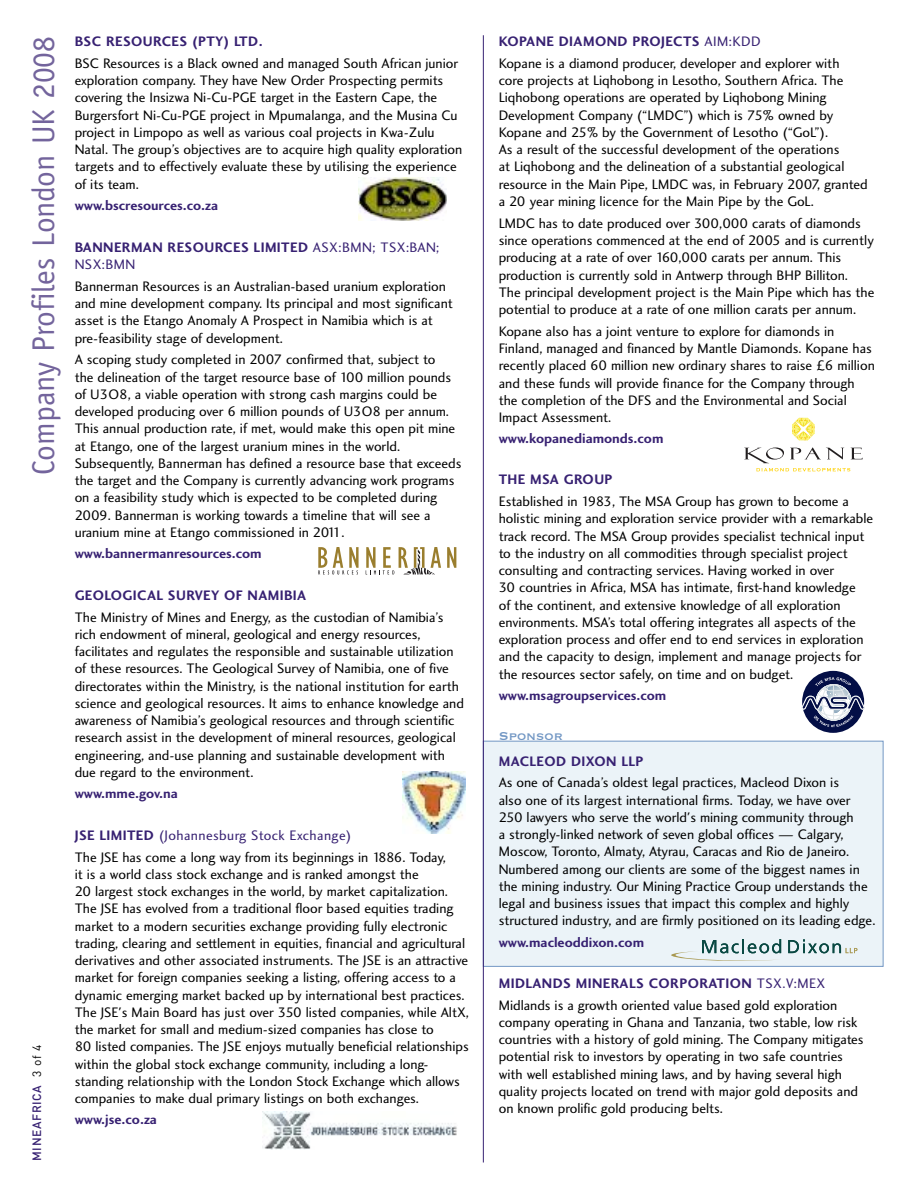
<style>
.page{position:relative;width:918px;height:1188px;background:#fff}
.page>*{position:absolute;margin:0;border:0;box-sizing:border-box;transform-origin:0 0}
.t1{font:31.5px "Officina Sans";color:#73649c}
.t2{font:15px "Copperplate";color:#7297c4}
.t3{font:14.25px/17.2px "Charlotte Sans Book Plain";color:#000}
.t4{font:14.25px "Charlotte Sans Bold Plain";letter-spacing:.03em;color:#372172}
.t5{font:14.25px "Charlotte Sans Bold Plain";color:#372172}
.t6{font:14.25px "Charlotte Sans Book Plain";letter-spacing:.03em;color:#372172}
.t7{font:500 12px "DIN";letter-spacing:.055em;color:#372172}
.s1{font-weight:400;color:#000}
.s2{font-family:"Charlotte Sans Book Plain"}
.s3{font-family:"Charlotte Sans Bold Plain";color:#372172}
.s4{color:#372172}
</style>
<div class="page">
<div style="left:484px;top:742px;width:399px;height:224px;background:#ebf3f8"></div>
<div style="left:483px;top:741px;width:401px;height:226px;border:1px solid #7297c4"></div>
<hr style="left:483px;top:35px;width:1px;height:1127px;background:#372172">
<svg style="left:671px;top:939px;width:110px;height:22px"></svg>
<svg style="left:788px;top:939px;width:69px;height:14px"></svg>
<img style="left:359px;top:177px;width:87px;height:43px">
<svg style="left:318px;top:547px;width:138px;height:28px"></svg>
<img style="left:402px;top:771px;width:64px;height:63px">
<img style="left:262px;top:1111px;width:195px;height:39px">
<svg style="left:744px;top:447px;width:119px;height:24px"></svg>
<svg style="left:792px;top:418px;width:23px;height:22px"></svg>
<svg style="left:802px;top:671px;width:62px;height:62px"></svg>
<h1 class="t1" style="left:32px;top:475px;width:440px;rotate:-90deg">Company Profiles London UK 2008</h1>
<p class="t7" style="left:30px;top:1161px;width:118px;rotate:-90deg">MINEAFRICA <span class="s1">3 of 4</span></p>
<p class="t4" style="left:75px;top:36px;width:189px">BSC RESOURCES (PTY) LTD.</p>
<p class="t3" style="left:75px;top:56px;width:389px">BSC Resources is a Black owned and managed South African junior exploration company. They have New Order Prospecting permits covering the Insizwa Ni-Cu-PGE target in the Eastern Cape, the Burgersfort Ni-Cu-PGE project in Mpumalanga, and the Musina Cu project in Limpopo as well as various coal projects in Kwa-Zulu Natal. The group’s objectives are to acquire high quality exploration targets and to effectively evaluate these by utilising the experience of its team.</p>
<p class="t5" style="left:75px;top:200px;width:145px">www.bscresources.co.za</p>
<p class="t4" style="left:75px;top:242px;width:366px">BANNERMAN RESOURCES LIMITED <span class="s2">ASX:BMN; TSX:BAN;</span></p>
<p class="t6" style="left:75px;top:259px;width:62px">NSX:BMN</p>
<p class="t3" style="left:75px;top:279px;width:380px">Bannerman Resources is an Australian-based uranium exploration and mine development company. Its principal and most significant asset is the Etango Anomaly A Prospect in Namibia which is at pre-feasibility stage of development.</p>
<p class="t3" style="left:75px;top:352px;width:388px">A scoping study completed in 2007 confirmed that, subject to<br>the delineation of the target resource base of 100 million pounds of U3O8, a viable operation with strong cash margins could be developed producing over 6 million pounds of U3O8 per annum.<br>This annual production rate, if met, would make this open pit mine at Etango, one of the largest uranium mines in the world.<br>Subsequently, Bannerman has defined a resource base that exceeds the target and the Company is currently advancing work programs on a feasibility study which is expected to be completed during 2009. Bannerman is working towards a timeline that will see a uranium mine at Etango commissioned in 2011.</p>
<p class="t5" style="left:75px;top:548px;width:188px">www.bannermanresources.com</p>
<p class="t4" style="left:75px;top:590px;width:233px">GEOLOGICAL SURVEY OF NAMIBIA</p>
<p class="t3" style="left:75px;top:610px;width:391px">The Ministry of Mines and Energy, as the custodian of Namibia’s rich endowment of mineral, geological and energy resources, facilitates and regulates the responsible and sustainable utilization of these resources. The Geological Survey of Namibia, one of five directorates within the Ministry, is the national institution for earth science and geological resources. It aims to enhance knowledge and awareness of Namibia’s geological resources and through scientific research assist in the development of mineral resources, geological engineering, and-use planning and sustainable development with due regard to the environment.</p>
<p class="t5" style="left:75px;top:788px;width:105px">www.mme.gov.na</p>
<p class="t3" style="left:75px;top:826px;width:373px;line-height:21.8px"><span class="s3">JSE LIMITED</span> <span class="s4">(Johannesburg Stock Exchange)<br></span>The JSE has come a long way from its beginnings in 1886. Today,</p>
<p class="t3" style="left:75px;top:867px;width:396px">it is a world class stock exchange and is ranked amongst the<br>20 largest stock exchanges in the world, by market capitalization.<br>The JSE has evolved from a traditional floor based equities trading market to a modern securities exchange providing fully electronic trading, clearing and settlement in equities, financial and agricultural derivatives and other associated instruments. The JSE is an attractive market for foreign companies seeking a listing, offering access to a dynamic emerging market backed up by international best practices.<br>The JSE's Main Board has just over 350 listed companies, while AltX, the market for small and medium-sized companies has close to<br>80 listed companies. The JSE enjoys mutually beneficial relationships within the global stock exchange community, including a long&shy;standing relationship with the London Stock Exchange which allows companies to make dual primary listings on both exchanges.</p>
<p class="t5" style="left:75px;top:1114px;width:84px">www.jse.co.za</p>
<p class="t4" style="left:499px;top:36px;width:264px">KOPANE DIAMOND PROJECTS <span class="s2">AIM:KDD</span></p>
<p class="t3" style="left:499px;top:56px;width:370px">Kopane is a diamond producer, developer and explorer with core projects at Liqhobong in Lesotho, Southern Africa. The Liqhobong operations are operated by Liqhobong Mining Development Company (“LMDC”) which is 75% owned by Kopane and 25% by the Government of Lesotho (“GoL”).<br>As a result of the successful development of the operations<br>at Liqhobong and the delineation of a substantial geological resource in the Main Pipe, LMDC was, in February 2007, granted a 20 year mining licence for the Main Pipe by the GoL.</p>
<p class="t3" style="left:499px;top:216px;width:377px">LMDC has to date produced over 300,000 carats of diamonds since operations commenced at the end of 2005 and is currently producing at a rate of over 160,000 carats per annum. This production is currently sold in Antwerp through BHP Billiton.<br>The principal development project is the Main Pipe which has the potential to produce at a rate of one million carats per annum.</p>
<p class="t3" style="left:499px;top:324px;width:378px">Kopane also has a joint venture to explore for diamonds in Finland, managed and financed by Mantle Diamonds. Kopane has recently placed 60 million new ordinary shares to raise £6 million and these funds will provide finance for the Company through the completion of the DFS and the Environmental and Social Impact Assessment.</p>
<p class="t5" style="left:499px;top:433px;width:166px">www.kopanediamonds.com</p>
<p class="t4" style="left:499px;top:474px;width:115px">THE MSA GROUP</p>
<p class="t3" style="left:499px;top:494px;width:376px">Established in 1983, The MSA Group has grown to become a holistic mining and exploration service provider with a remarkable track record. The MSA Group provides specialist technical input to the industry on all commodities through specialist project consulting and contracting services. Having worked in over<br>30 countries in Africa, MSA has intimate, first-hand knowledge<br>of the continent, and extensive knowledge of all exploration environments. MSA’s total offering integrates all aspects of the exploration process and offer end to end services in exploration and the capacity to design, implement and manage projects for the resources sector safely, on time and on budget.</p>
<p class="t5" style="left:499px;top:690px;width:169px">www.msagroupservices.com</p>
<p class="t2" style="left:499px;top:727px;width:66px">Sponsor</p>
<p class="t4" style="left:499px;top:756px;width:146px">MACLEOD DIXON LLP</p>
<p class="t3" style="left:499px;top:775px;width:378px">As one of Canada’s oldest legal practices, Macleod Dixon is<br>also one of its largest international firms. Today, we have over 250 lawyers who serve the world's mining community through<br>a strongly-linked network of seven global offices — Calgary, Moscow, Toronto, Almaty, Atyrau, Caracas and Rio de Janeiro.<br>Numbered among our clients are some of the biggest names in the mining industry. Our Mining Practice Group understands the legal and business issues that impact this complex and highly structured industry, and are firmly positioned on its leading edge.</p>
<p class="t5" style="left:499px;top:936px;width:147px">www.macleoddixon.com</p>
<p class="t4" style="left:499px;top:978px;width:328px">MIDLANDS MINERALS CORPORATION <span class="s2">TSX.V:MEX</span></p>
<p class="t3" style="left:499px;top:998px;width:366px">Midlands is a growth oriented value based gold exploration company operating in Ghana and Tanzania, two stable, low risk countries with a history of gold mining. The Company mitigates potential risk to investors by operating in two safe countries with well established mining laws, and by having several high quality projects located on trend with major gold deposits and on known prolific gold producing belts.</p>
</div>
